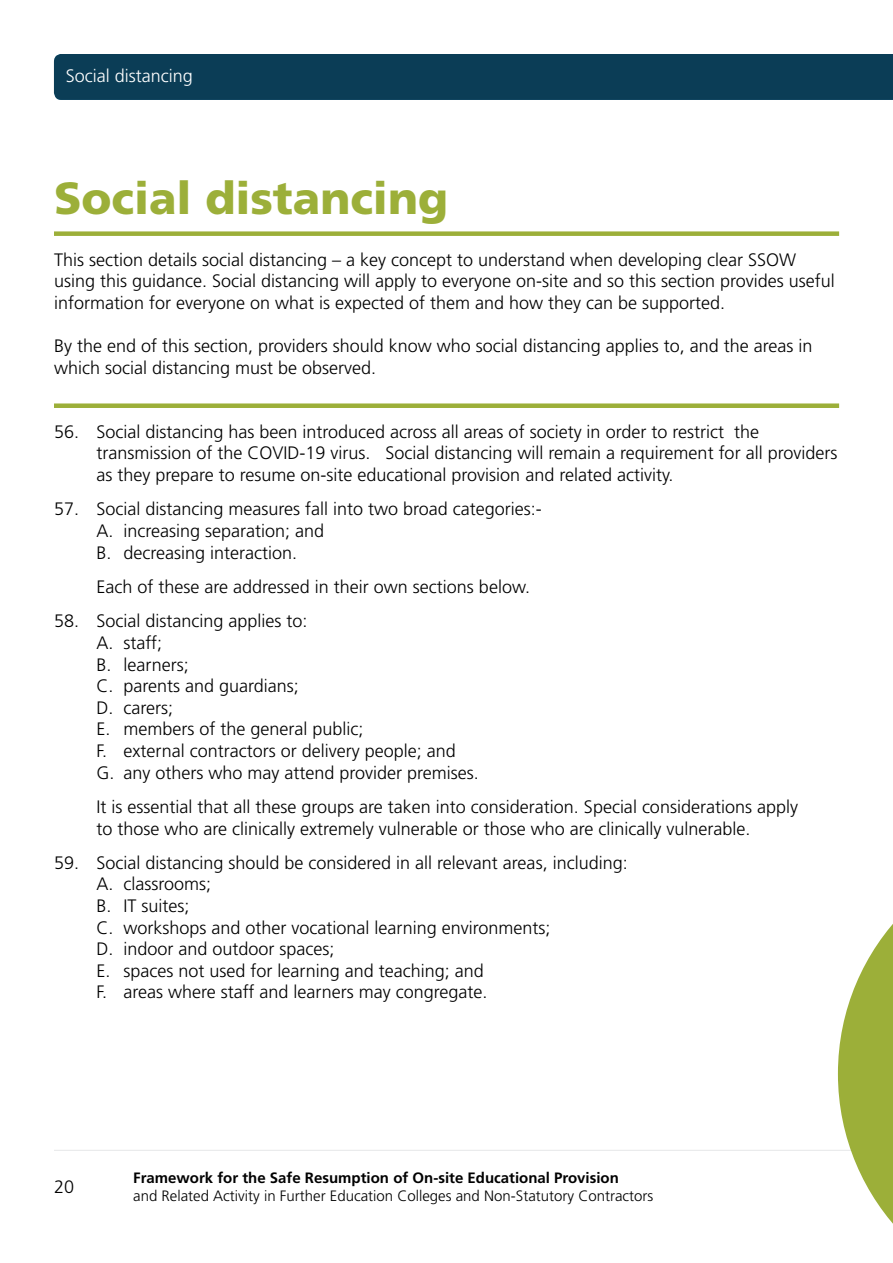
<style>
.page{position:relative;width:893px;height:1263px;background:#fff}
.page>*{position:absolute;margin:0;border:0;box-sizing:border-box;transform-origin:0 0}
.H2_Title_3{font:900 45px "Frutiger";color:#9caf39}
.P_Tabbed_Content{font:300 18px/21.6px "Frutiger";color:#000}
.P_Tabbed_Letter{font:300 18px "Frutiger";color:#000}
.P_Highlight{font:300 18px/21.6px "Frutiger";color:#000}
.t1{font:300 18px "Frutiger";color:#fff}
.t2{font:300 15px "Frutiger";color:#000}
.t3{font:700 15px "Frutiger";color:#000}
</style>
<div class="page">
<div style="left:54px;top:54px;width:839px;height:46px;background:#0b3d56"></div>
<div style="left:54px;top:231px;width:785px;height:5px;background:#9caf39"></div>
<div style="left:54px;top:403px;width:785px;height:5px;background:#9caf39"></div>
<hr style="left:54px;top:1150px;width:839px;height:1px;background:#e6e7e8">
<svg style="left:838px;top:924px;width:55px;height:300px"></svg>
<p class="t1" style="left:66px;top:65px;width:129px">Social distancing</p>
<h2 class="H2_Title_3" style="left:54px;top:171px;width:396px">Social distancing</h2>
<p class="P_Highlight" style="left:54px;top:249px;width:782px">This section details social distancing – a key concept to understand when developing clear SSOW using this guidance. Social distancing will apply to everyone on-site and so this section provides useful information for everyone on what is expected of them and how they can be supported.</p>
<p class="P_Highlight" style="left:54px;top:335px;width:760px">By the end of this section, providers should know who social distancing applies to, and the areas in which social distancing must be observed.</p>
<p class="P_Tabbed_Content" style="left:97px;top:421px;width:742px;text-indent:-43px">56. Social distancing has been introduced across all areas of society in order to restrict the transmission of the COVID-19 virus. Social distancing will remain a requirement for all providers as they prepare to resume on-site educational provision and related activity.</p>
<p class="P_Tabbed_Content" style="left:54px;top:499px;width:489px">57. Social distancing measures fall into two broad categories:-</p>
<p class="P_Tabbed_Letter" style="left:97px;top:521px;width:229px">A. increasing separation; and</p>
<p class="P_Tabbed_Letter" style="left:97px;top:542px;width:202px">B. decreasing interaction.</p>
<p class="P_Tabbed_Content" style="left:97px;top:576px;width:435px">Each of these are addressed in their own sections below.</p>
<p class="P_Tabbed_Content" style="left:54px;top:611px;width:255px">58. Social distancing applies to:</p>
<p class="P_Tabbed_Letter" style="left:97px;top:632px;width:67px">A. staff;</p>
<p class="P_Tabbed_Letter" style="left:97px;top:654px;width:94px">B. learners;</p>
<p class="P_Tabbed_Letter" style="left:97px;top:676px;width:204px">C. parents and guardians;</p>
<p class="P_Tabbed_Letter" style="left:97px;top:697px;width:78px">D. carers;</p>
<p class="P_Tabbed_Letter" style="left:97px;top:719px;width:269px">E. members of the general public;</p>
<p class="P_Tabbed_Letter" style="left:97px;top:740px;width:361px">F. external contractors or delivery people; and</p>
<p class="P_Tabbed_Letter" style="left:97px;top:762px;width:384px">G. any others who may attend provider premises.</p>
<p class="P_Tabbed_Content" style="left:97px;top:796px;width:703px">It is essential that all these groups are taken into consideration. Special considerations apply to those who are clinically extremely vulnerable or those who are clinically vulnerable.</p>
<p class="P_Tabbed_Content" style="left:54px;top:852px;width:575px">59. Social distancing should be considered in all relevant areas, including:</p>
<p class="P_Tabbed_Letter" style="left:97px;top:874px;width:116px">A. classrooms;</p>
<p class="P_Tabbed_Letter" style="left:97px;top:896px;width:95px">B. IT suites;</p>
<p class="P_Tabbed_Letter" style="left:97px;top:917px;width:456px">C. workshops and other vocational learning environments;</p>
<p class="P_Tabbed_Letter" style="left:97px;top:939px;width:240px">D. indoor and outdoor spaces;</p>
<p class="P_Tabbed_Letter" style="left:97px;top:960px;width:389px">E. spaces not used for learning and teaching; and</p>
<p class="P_Tabbed_Letter" style="left:97px;top:982px;width:393px">F. areas where staff and learners may congregate.</p>
<p class="P_Highlight" style="left:54px;top:1176px;width:22px">20</p>
<p class="t3" style="left:133px;top:1169px;width:487px">Framework for the Safe Resumption of On-site Educational Provision</p>
<p class="t2" style="left:133px;top:1187px;width:522px">and Related Activity in Further Education Colleges and Non-Statutory Contractors</p>
</div>
